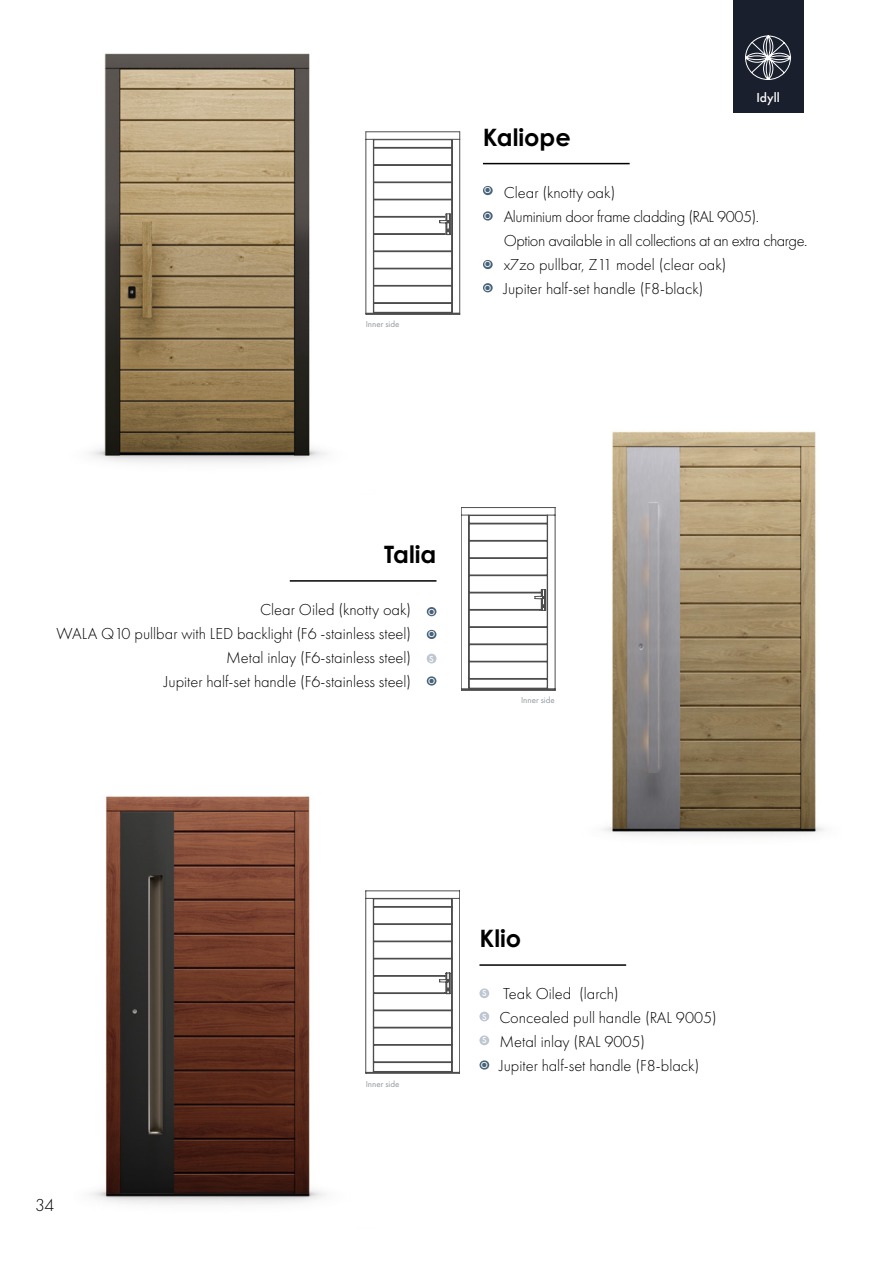
<style>
.page{position:relative;width:893px;height:1263px;background:#fff}
.page>*{position:absolute;margin:0;border:0;box-sizing:border-box;transform-origin:0 0}
.t1{font:700 24px "Century Gothic Pro";color:#000}
.t2{font:300 18px "Futura PT";color:#000}
.t3{font:300 16.5px/24px "Futura PT";color:#000}
.t4{font:300 16.5px/24px "Futura PT";letter-spacing:-.025em;color:#000}
.t5{font:500 12px "Futura";color:#fff}
.t6{font:9px "Futura PT";color:#939aa0}
.t7{font:500 9px "Futura PT";color:#fff}
</style>
<div class="page">
<img style="left:90px;top:796px;width:284px;height:409px">
<img style="left:544px;top:431px;width:280px;height:405px">
<img style="left:89px;top:53px;width:277px;height:410px">
<hr style="left:479px;top:964px;width:147px;height:2px;background:#000">
<hr style="left:290px;top:580px;width:146px;height:2px;background:#000">
<hr style="left:483px;top:163px;width:147px;height:1px;background:#000">
<svg style="left:366px;top:131px;width:94px;height:184px"></svg>
<svg style="left:461px;top:507px;width:94px;height:183px"></svg>
<svg style="left:366px;top:891px;width:94px;height:183px"></svg>
<div style="left:483px;top:186px;width:10px;height:9px;background:#49637a;border-radius:50%"></div>
<div style="left:427px;top:607px;width:9px;height:9px;background:#49637a;border-radius:50%"></div>
<div style="left:427px;top:630px;width:9px;height:9px;background:#49637a;border-radius:50%"></div>
<div style="left:427px;top:676px;width:9px;height:10px;background:#49637a;border-radius:50%"></div>
<div style="left:479px;top:1060px;width:10px;height:9px;background:#49637a;border-radius:50%"></div>
<div style="left:483px;top:260px;width:10px;height:9px;background:#49637a;border-radius:50%"></div>
<div style="left:483px;top:211px;width:10px;height:10px;background:#49637a;border-radius:50%"></div>
<div style="left:483px;top:283px;width:10px;height:9px;background:#49637a;border-radius:50%"></div>
<div style="left:427px;top:654px;width:9px;height:9px;background:#bec6d1;border-radius:50%"></div>
<div style="left:479px;top:988px;width:10px;height:10px;background:#bec6d1;border-radius:50%"></div>
<div style="left:479px;top:1011px;width:10px;height:10px;background:#bec6d1;border-radius:50%"></div>
<div style="left:479px;top:1035px;width:10px;height:10px;background:#bec6d1;border-radius:50%"></div>
<div style="left:733px;top:0;width:70px;height:112px;background:#191f2d"></div>
<svg style="left:745px;top:35px;width:47px;height:45px"></svg>
<p class="t6" style="left:366px;top:319px;width:35px">Inner side</p>
<h1 class="t1" style="left:483px;top:122px;width:89px">Kaliope</h1>
<p class="t5" style="left:756px;top:89px;width:25px">Idyll</p>
<p class="t7" style="left:484px;top:185px;width:9px">O</p>
<p class="t7" style="left:484px;top:210px;width:9px">O</p>
<p class="t7" style="left:484px;top:259px;width:9px">O</p>
<p class="t7" style="left:484px;top:282px;width:9px">O</p>
<p class="t4" style="left:504px;top:180px;width:305px">Clear (knotty oak)<br>Aluminium door frame cladding (RAL 9005).<br>Option available in all collections at an extra charge. x7zo pullbar, Z11 model (clear oak)<br>Jupiter half-set handle (F8-black)</p>
<h1 class="t1" style="left:384px;top:539px;width:54px">Talia</h1>
<p class="t3" style="left:56px;top:597px;width:356px;text-align:right">Clear Oiled (knotty oak)<br>WALA Q10 pullbar with LED backlight (F6 -stainless steel)<br>Metal inlay (F6-stainless steel)<br>Jupiter half-set handle (F6-stainless steel)</p>
<p class="t7" style="left:428px;top:606px;width:9px">O</p>
<p class="t7" style="left:428px;top:629px;width:9px">O</p>
<p class="t7" style="left:429px;top:653px;width:6px">S</p>
<p class="t7" style="left:428px;top:675px;width:9px">O</p>
<p class="t6" style="left:521px;top:695px;width:35px">Inner side</p>
<p class="t2" style="left:35px;top:1195px;width:20px">34</p>
<p class="t6" style="left:366px;top:1079px;width:35px">Inner side</p>
<h1 class="t1" style="left:479px;top:923px;width:43px">Klio</h1>
<p class="t7" style="left:482px;top:988px;width:6px">S</p>
<p class="t7" style="left:482px;top:1011px;width:6px">S</p>
<p class="t7" style="left:482px;top:1035px;width:6px">S</p>
<p class="t7" style="left:481px;top:1059px;width:9px">O</p>
<p class="t3" style="left:499px;top:981px;width:219px">Teak Oiled (larch)<br>Concealed pull handle (RAL 9005)<br>Metal inlay (RAL 9005)<br>Jupiter half-set handle (F8-black)</p>
</div>
